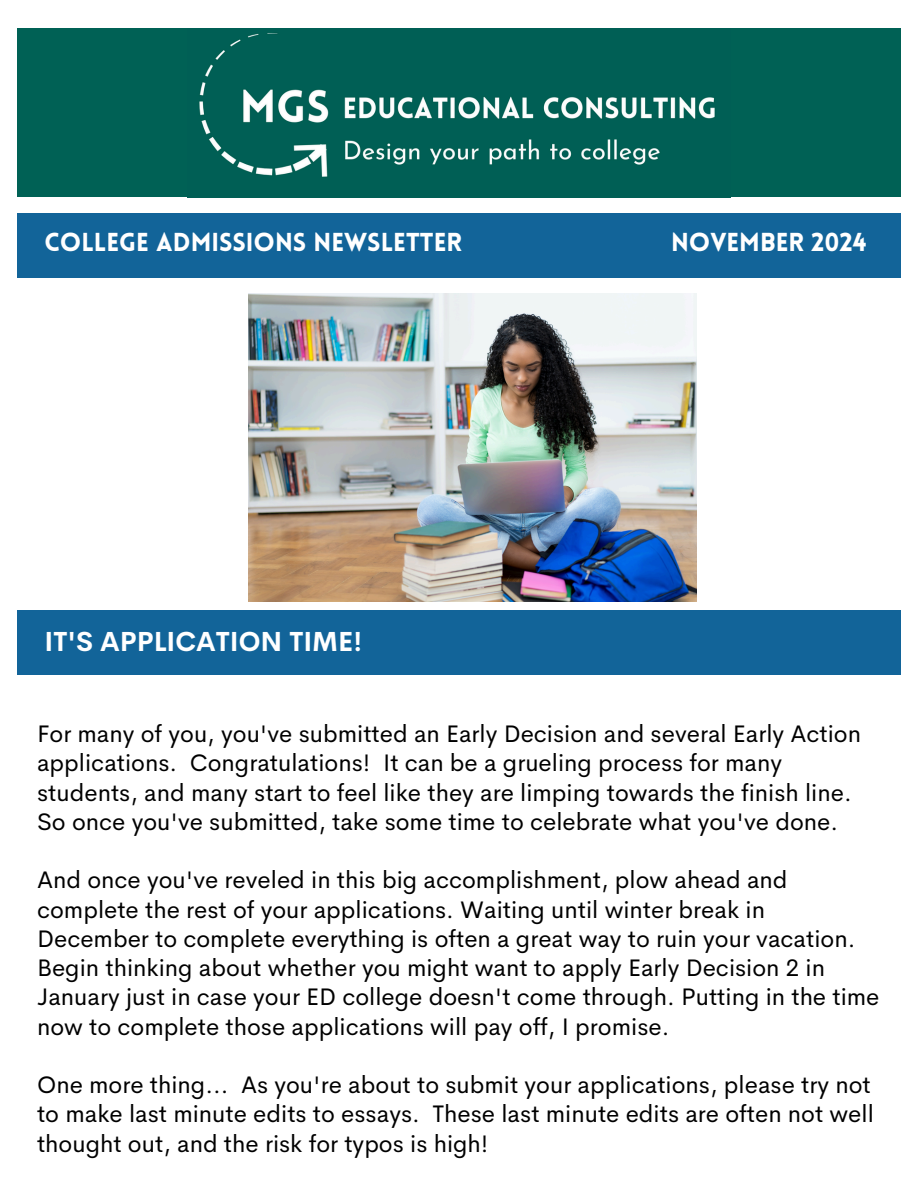
<style>
.page{position:relative;width:918px;height:1188px;background:#fff}
.page>*{position:absolute;margin:0;border:0;box-sizing:border-box;transform-origin:0 0}
.t1{font:700 27px "Cerebri Sans";color:#fff}
.t2{font:900 25.35px "Lovelo";color:#fff}
.t3{font:24px/29.2px "Cerebri Sans";color:#000}
</style>
<div class="page">
<div style="left:17px;top:28px;width:883px;height:169px;background:#006155"></div>
<img style="left:199px;top:33px;width:516px;height:144px">
<div style="left:17px;top:213px;width:884px;height:65px;background:#126499"></div>
<div style="left:17px;top:610px;width:884px;height:65px;background:#126499"></div>
<img style="left:249px;top:294px;width:447px;height:307px">
<h1 class="t2" style="left:45px;top:232px;width:419px">COLLEGE ADMISSIONS NEWSLETTER</h1>
<h1 class="t2" style="left:671px;top:232px;width:197px">NOVEMBER 2024</h1>
<h2 class="t1" style="left:45px;top:624px;width:319px">IT'S APPLICATION TIME!</h2>
<p class="t3" style="left:37px;top:719px;width:826px">For many of you, you've submitted an Early Decision and several Early Action applications. Congratulations! It can be a grueling process for many students, and many start to feel like they are limping towards the finish line.<br>So once you've submitted, take some time to celebrate what you've done.</p>
<p class="t3" style="left:37px;top:865px;width:844px">And once you've reveled in this big accomplishment, plow ahead and complete the rest of your applications. Waiting until winter break in December to complete everything is often a great way to ruin your vacation.<br>Begin thinking about whether you might want to apply Early Decision 2 in January just in case your ED college doesn't come through. Putting in the time now to complete those applications will pay off, I promise.</p>
<p class="t3" style="left:37px;top:1070px;width:838px">One more thing... As you're about to submit your applications, please try not to make last minute edits to essays. These last minute edits are often not well thought out, and the risk for typos is high!</p>
</div>
